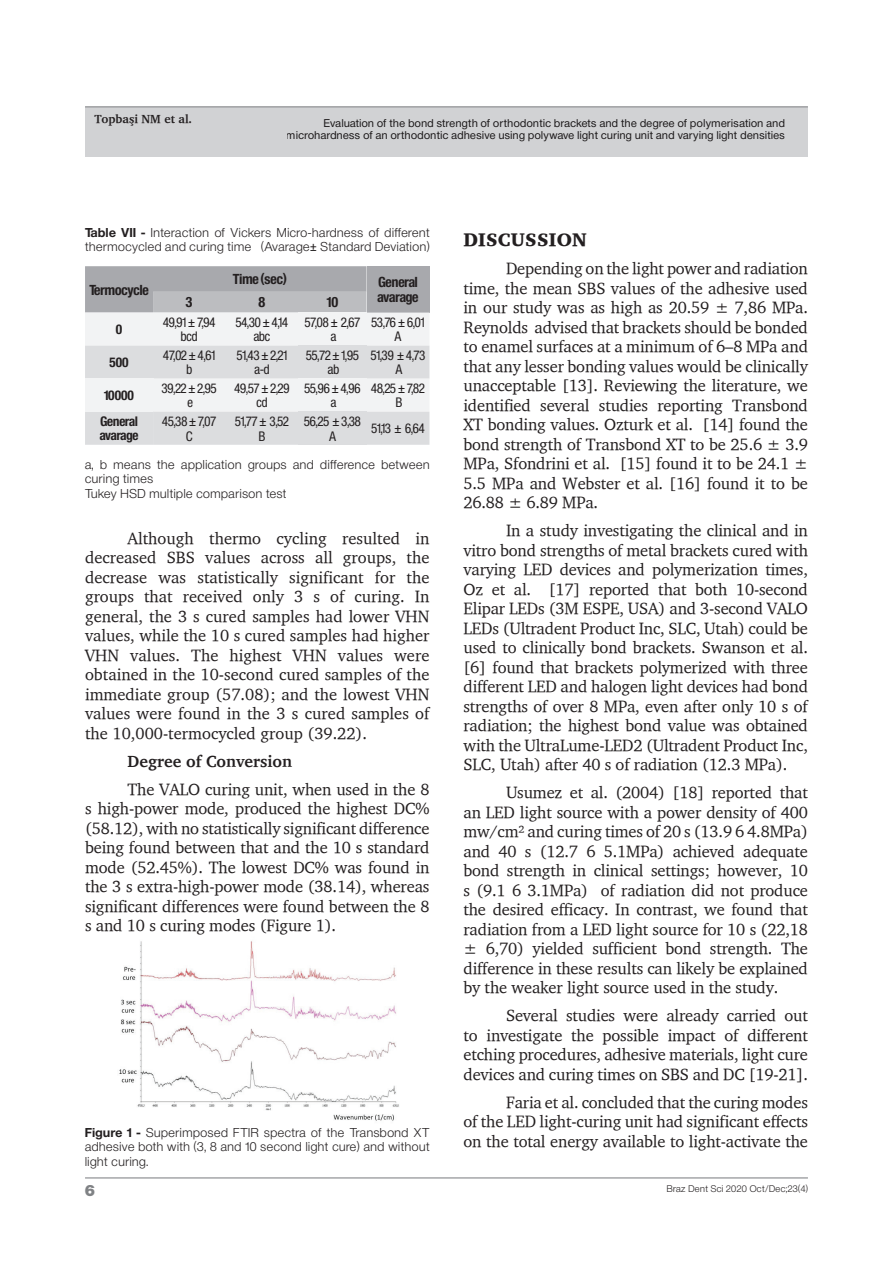
<style>
.page{position:relative;width:893px;height:1263px;background:#fff}
.page>*{position:absolute;margin:0;border:0;box-sizing:border-box;transform-origin:0 0}
.t1{font:900 18.75px "Charter";letter-spacing:.01em;color:#231f20}
.t2{font:16.5px/19.5px "Charter";letter-spacing:-.01em;color:#231f20;text-align:justify}
.t3{font:700 16.5px "Charter";color:#231f20}
.t4{font:15px "Sh Europa Nr 2 Ultra";color:#808285}
.t5{font:700 13.5px/15.5px "Sh Europa Nr 2 Con";color:#231f20}
.t6{font:12.75px/14.7px "Sh Europa Nr 2 Con";color:#231f20;text-align:center}
.t7{font:700 12.75px/14.7px "Sh Europa Nr 2 Con";color:#231f20}
.t8{font:12px/14.4px "Sh Europa Nr 2 Light";letter-spacing:.05em;color:#231f20}
.t9{font:700 12px "Charter";color:#231f20}
.t10{font:10.5px/12.6px "Sh Europa Nr 2";letter-spacing:.05em;color:#231f20;text-align:right}
.t11{font:9px "Sh Europa Nr 2 Light";letter-spacing:.05em;color:#231f20}
.s1{font-family:"Sh Europa Nr 2";font-weight:700}
.s2{font-family:"Arial"}
</style>
<div class="page">
<div style="left:85px;top:107px;width:723px;height:50px;background:#d1d2d4"></div>
<hr style="left:85px;top:106px;width:723px;height:1px;background:#808285">
<hr style="left:85px;top:1177px;width:723px;height:1px;background:#808285">
<img style="left:119px;top:941px;width:280px;height:180px">
<svg style="left:85px;top:266px;width:344px;height:179px"></svg>
<div style="left:298px;top:412px;width:69px;height:33px;background:#dcdddf"></div>
<p class="t9" style="left:94px;top:111px;width:99px">Topbaşi NM et al.</p>
<p class="t10" style="left:287px;top:116px;width:499px">Evaluation of the bond strength of orthodontic brackets and the degree of polymerisation and microhardness of an orthodontic adhesive using polywave light curing unit and varying light densities</p>
<p class="t8" style="left:85px;top:225px;width:346px"><span class="s1">Table VII -</span> Interaction of Vickers Micro-hardness of different thermocycled and curing time (Avarage<span class="s2">±</span> Standard Deviation)</p>
<p class="t5" style="left:89px;top:282px;width:61px">Termocycle</p>
<p class="t5" style="left:233px;top:272px;width:55px">Time (sec)</p>
<p class="t5" style="left:377px;top:274px;width:43px">General avarage</p>
<p class="t5" style="left:186px;top:295px;width:8px">3</p>
<p class="t5" style="left:259px;top:295px;width:8px">8</p>
<p class="t5" style="left:327px;top:295px;width:13px">10</p>
<p class="t7" style="left:116px;top:322px;width:8px">0</p>
<p class="t6" style="left:163px;top:315px;width:54px">49,91 <span class="s2">±</span> 7,94 bcd</p>
<p class="t6" style="left:236px;top:315px;width:54px">54,30 <span class="s2">±</span> 4,14 abc</p>
<p class="t6" style="left:305px;top:315px;width:57px">57,08 <span class="s2">±</span> 2,67 a</p>
<p class="t6" style="left:372px;top:315px;width:54px">53,76 <span class="s2">±</span> 6,01<br>A</p>
<p class="t7" style="left:110px;top:355px;width:21px">500</p>
<p class="t6" style="left:163px;top:348px;width:53px">47,02 <span class="s2">±</span> 4,61 b</p>
<p class="t6" style="left:237px;top:348px;width:52px">51,43 <span class="s2">±</span> 2,21 a-d</p>
<p class="t6" style="left:306px;top:348px;width:54px">55,72 <span class="s2">±</span> 1,95 ab</p>
<p class="t6" style="left:371px;top:348px;width:56px">51,39 <span class="s2">±</span> 4,73<br>A</p>
<p class="t7" style="left:104px;top:388px;width:31px">10000</p>
<p class="t6" style="left:162px;top:381px;width:56px">39,22 <span class="s2">±</span> 2,95 e</p>
<p class="t6" style="left:234px;top:381px;width:56px">49,57 <span class="s2">±</span> 2,29 cd</p>
<p class="t6" style="left:305px;top:381px;width:57px">55,96 <span class="s2">±</span> 4,96 a</p>
<p class="t6" style="left:371px;top:381px;width:55px">48,25 <span class="s2">±</span> 7,82<br>B</p>
<p class="t7" style="left:100px;top:414px;width:40px">General avarage</p>
<p class="t6" style="left:162px;top:414px;width:55px">45,38 <span class="s2">±</span> 7,07<br>C</p>
<p class="t6" style="left:235px;top:414px;width:55px">51,77 <span class="s2">±</span> 3,52<br>B</p>
<p class="t6" style="left:304px;top:414px;width:58px">56,25 <span class="s2">±</span> 3,38<br>A</p>
<p class="t6" style="left:371px;top:421px;width:55px">51,13 <span class="s2">±</span> 6,64</p>
<p class="t8" style="left:85px;top:457px;width:346px">a, b means the application groups and difference between curing times<br>Tukey HSD multiple comparison test</p>
<p class="t2" style="left:85px;top:528px;width:346px;text-indent:43px">Although thermo cycling resulted in decreased SBS values across all groups, the decrease was statistically significant for the groups that received only 3 s of curing. In general, the 3 s cured samples had lower VHN values, while the 10 s cured samples had higher VHN values. The highest VHN values were obtained in the 10-second cured samples of the immediate group (57.08); and the lowest VHN values were found in the 3 s cured samples of the 10,000-termocycled group (39.22).</p>
<p class="t3" style="left:128px;top:747px;width:166px">Degree of Conversion</p>
<p class="t2" style="left:85px;top:779px;width:346px;text-indent:43px">The VALO curing unit, when used in the 8 s high-power mode, produced the highest DC% (58.12), with no statistically significant difference being found between that and the 10 s standard mode (52.45%). The lowest DC% was found in the 3 s extra-high-power mode (38.14), whereas significant differences were found between the 8 s and 10 s curing modes (Figure 1).</p>
<p class="t8" style="left:85px;top:1125px;width:346px;text-align:justify"><span class="s1">Figure 1 -</span> Superimposed FTIR spectra of the Transbond XT adhesive both with (3, 8 and 10 second light cure) and without light curing.</p>
<p class="t1" style="left:463px;top:228px;width:125px">DISCUSSION</p>
<p class="t2" style="left:463px;top:258px;width:346px;text-indent:43px">Depending on the light power and radiation time, the mean SBS values of the adhesive used in our study was as high as 20.59 ± 7,86 MPa.<br>Reynolds advised that brackets should be bonded to enamel surfaces at a minimum of 6–8 MPa and that any lesser bonding values would be clinically unacceptable [13]. Reviewing the literature, we identified several studies reporting Transbond XT bonding values. Ozturk et al. [14] found the bond strength of Transbond XT to be 25.6 ± 3.9<br>MPa, Sfondrini et al. [15] found it to be 24.1 ± 5.5 MPa and Webster et al. [16] found it to be 26.88 ± 6.89 MPa.</p>
<p class="t2" style="left:463px;top:520px;width:346px;text-indent:43px">In a study investigating the clinical and in vitro bond strengths of metal brackets cured with varying LED devices and polymerization times, Oz et al. [17] reported that both 10-second Elipar LEDs (3M ESPE, USA) and 3-second VALO LEDs (Ultradent Product Inc, SLC, Utah) could be used to clinically bond brackets. Swanson et al. [6] found that brackets polymerized with three different LED and halogen light devices had bond strengths of over 8 MPa, even after only 10 s of radiation; the highest bond value was obtained with the UltraLume-LED2 (Ultradent Product Inc, SLC, Utah) after 40 s of radiation (12.3 MPa).</p>
<p class="t2" style="left:463px;top:782px;width:346px;text-indent:43px">Usumez et al. (2004) [18] reported that an LED light source with a power density of 400 mw/cm² and curing times of 20 s (13.9 6 4.8MPa) and 40 s (12.7 6 5.1MPa) achieved adequate bond strength in clinical settings; however, 10 s (9.1 6 3.1MPa) of radiation did not produce the desired efficacy. In contrast, we found that radiation from a LED light source for 10 s (22,18 ± 6,70) yielded sufficient bond strength. The difference in these results can likely be explained by the weaker light source used in the study.</p>
<p class="t2" style="left:463px;top:1005px;width:346px;text-indent:43px">Several studies were already carried out to investigate the possible impact of different etching procedures, adhesive materials, light cure devices and curing times on SBS and DC [19-21].</p>
<p class="t2" style="left:463px;top:1092px;width:346px;text-indent:43px">Faria et al. concluded that the curing modes of the LED light-curing unit had significant effects on the total energy available to light-activate the</p>
<p class="t4" style="left:85px;top:1182px;width:11px">6</p>
<p class="t11" style="left:667px;top:1183px;width:143px">Braz Dent Sci 2020 Oct/Dec;23(4)</p>
</div>
